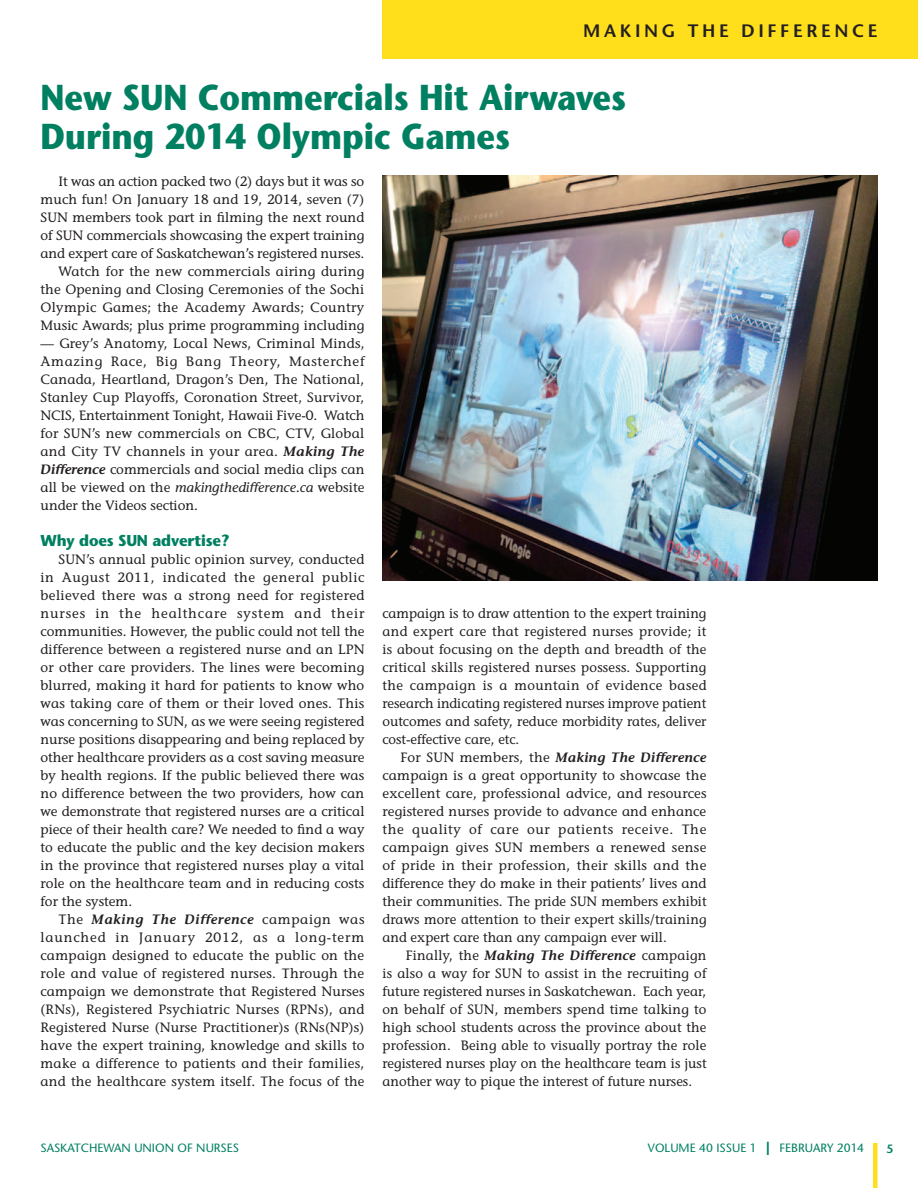
<style>
.page{position:relative;width:918px;height:1188px;background:#fff}
.page>*{position:absolute;margin:0;border:0;box-sizing:border-box;transform-origin:0 0}
.head{font:700 36px/39px "Stone Sans";color:#008061;scale:.9 1}
.t1{font:600 18px "Stone Sans";letter-spacing:.2em;color:#231f20}
.subhead_1{font:700 15.75px "Stone Sans";letter-spacing:-.01em;color:#008061;scale:.95 1}
.text{font:13.5px/18px "Stone Informal";color:#231f20;text-align:justify}
.t2{font:12px "Stone Sans";color:#008061}
.t3{font:600 12px "Stone Sans";color:#008061}
.s1{font-weight:600;font-style:italic}
.s2{font-style:italic}
.s3{font-weight:700;font-size:18px}
</style>
<div class="page">
<div style="left:873px;top:1143px;width:5px;height:45px;background:#ffdf1b"></div>
<img style="left:382px;top:176px;width:496px;height:404px">
<div style="left:382px;top:0;width:536px;height:58px;background:#ffdf1b"></div>
<p class="t1" style="left:583px;top:19px;width:296px">MAKING THE DIFFERENCE</p>
<p class="head" style="left:40px;top:77px;width:652px">New SUN Commercials Hit Airwaves<br>During 2014 Olympic Games</p>
<p class="text" style="left:40px;top:172px;width:326px;text-indent:18px">It was an action packed two (2) days but it was so much fun! On January 18 and 19, 2014, seven (7)<br>SUN members took part in filming the next round of SUN commercials showcasing the expert training and expert care of Saskatchewan’s registered nurses.</p>
<p class="text" style="left:40px;top:262px;width:326px;text-indent:18px">Watch for the new commercials airing during the Opening and Closing Ceremonies of the Sochi Olympic Games; the Academy Awards; Country Music Awards; plus prime programming including</p>
<p class="text" style="left:40px;top:334px;width:326px">— Grey’s Anatomy, Local News, Criminal Minds, Amazing Race, Big Bang Theory, Masterchef Canada, Heartland, Dragon’s Den, The National, Stanley Cup Playoffs, Coronation Street, Survivor, NCIS, Entertainment Tonight, Hawaii Five-0. Watch for SUN’s new commercials on CBC, CTV, Global and City TV channels in your area. <span class="s1">Making The Difference</span> commercials and social media clips can all be viewed on the <span class="s2">makingthedifference.ca</span> website under the Videos section.</p>
<p class="subhead_1" style="left:40px;top:531px;width:201px">Why does SUN advertise?</p>
<p class="text" style="left:40px;top:550px;width:326px;text-indent:18px">SUN’s annual public opinion survey, conducted in August 2011, indicated the general public believed there was a strong need for registered nurses in the healthcare system and their communities. However, the public could not tell the difference between a registered nurse and an LPN or other care providers. The lines were becoming blurred, making it hard for patients to know who was taking care of them or their loved ones. This was concerning to SUN, as we were seeing registered nurse positions disappearing and being replaced by other healthcare providers as a cost saving measure by health regions. If the public believed there was no difference between the two providers, how can we demonstrate that registered nurses are a critical piece of their health care? We needed to find a way to educate the public and the key decision makers in the province that registered nurses play a vital role on the healthcare team and in reducing costs for the system.</p>
<p class="text" style="left:40px;top:910px;width:326px;text-indent:18px">The <span class="s1">Making The Difference</span> campaign was launched in January 2012, as a long-term campaign designed to educate the public on the role and value of registered nurses. Through the campaign we demonstrate that Registered Nurses (RNs), Registered Psychiatric Nurses (RPNs), and Registered Nurse (Nurse Practitioner)s (RNs(NP)s) have the expert training, knowledge and skills to make a difference to patients and their families, and the healthcare system itself. The focus of the</p>
<p class="text" style="left:382px;top:605px;width:326px">campaign is to draw attention to the expert training and expert care that registered nurses provide; it is about focusing on the depth and breadth of the critical skills registered nurses possess. Supporting the campaign is a mountain of evidence based research indicating registered nurses improve patient outcomes and safety, reduce morbidity rates, deliver cost-effective care, etc.</p>
<p class="text" style="left:382px;top:749px;width:326px;text-indent:18px">For SUN members, the <span class="s1">Making The Difference </span>campaign is a great opportunity to showcase the excellent care, professional advice, and resources registered nurses provide to advance and enhance the quality of care our patients receive. The campaign gives SUN members a renewed sense of pride in their profession, their skills and the difference they do make in their patients’ lives and their communities. The pride SUN members exhibit draws more attention to their expert skills/training and expert care than any campaign ever will.</p>
<p class="text" style="left:382px;top:947px;width:326px;text-indent:23px">Finally, the <span class="s1">Making The Difference</span> campaign is also a way for SUN to assist in the recruiting of future registered nurses in Saskatchewan. Each year, on behalf of SUN, members spend time talking to high school students across the province about the profession. Being able to visually portray the role registered nurses play on the healthcare team is just another way to pique the interest of future nurses.</p>
<p class="t2" style="left:40px;top:1141px;width:200px">SASKATCHEWAN UNION OF NURSES</p>
<p class="t2" style="left:648px;top:1141px;width:218px">VOLUME 40 ISSUE 1 <span class="s3">|</span> FEBRUARY 2014</p>
<p class="t3" style="left:886px;top:1141px;width:8px">5</p>
</div>
